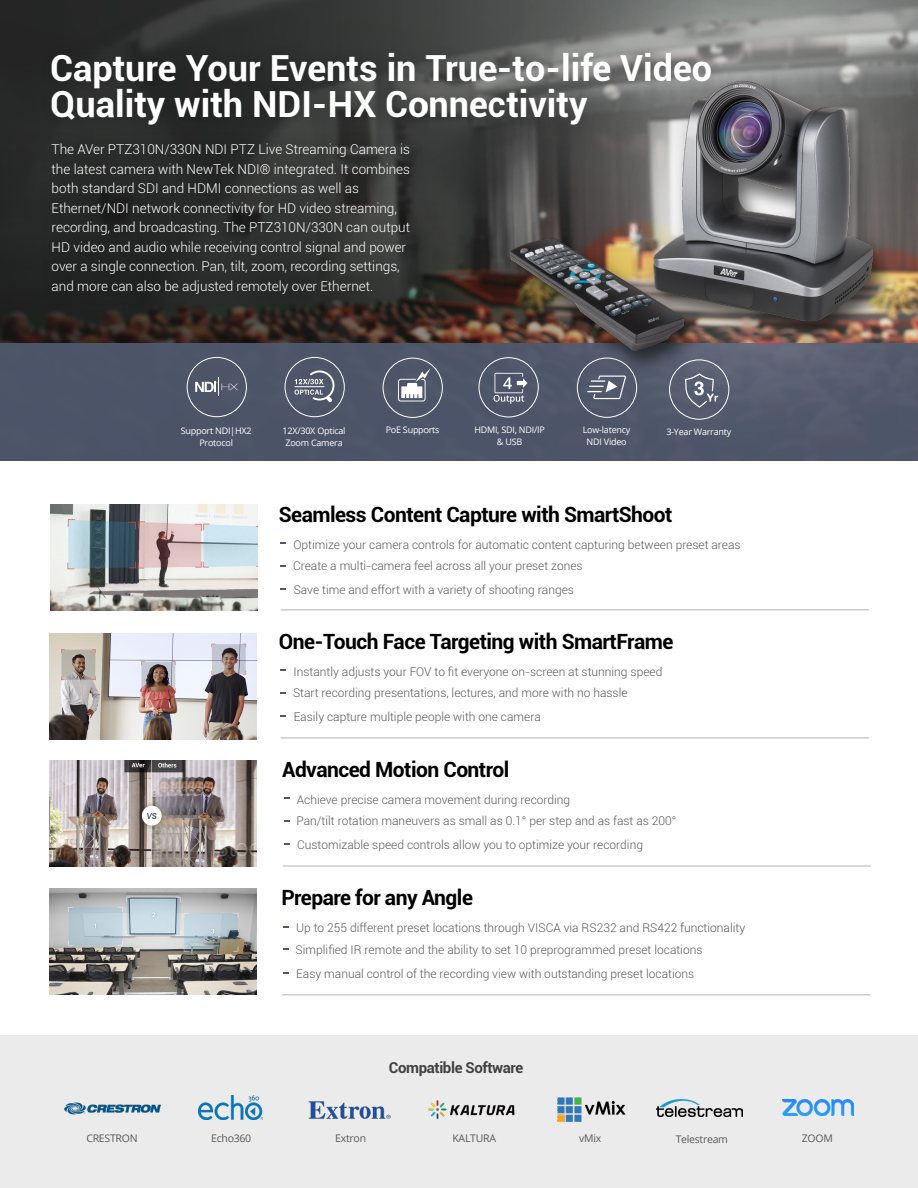
<style>
.page{position:relative;width:918px;height:1188px;background:#fff}
.page>*{position:absolute;margin:0;border:0;box-sizing:border-box;transform-origin:0 0}
.t1{font:700 36px/36px "Roboto";color:#fff}
.t2{font:700 21px "Roboto";letter-spacing:-.025em;color:#000}
.t3{font:700 15px "Roboto";letter-spacing:-.025em;color:#414042}
.t4{font:300 13.5px/19.5px "Roboto";color:#fff}
.t5{font:300 12px/21.8px "Roboto";color:#58595b}
.t6{font:10.5px "Open Sans";letter-spacing:-.025em;color:#58595b}
.t7{font:9px/12px "Open Sans";letter-spacing:-.025em;color:#fff;text-align:center}
</style>
<div class="page">
<div style="left:0;top:1035px;width:918px;height:153px;background:#ebebeb"></div>
<img style="left:0;top:0;width:426px;height:343px">
<img style="left:30px;top:122px;width:396px;height:221px">
<img style="left:33px;top:33px;width:393px;height:152px">
<div style="left:0;top:343px;width:918px;height:118px;background:#4f586d"></div>
<div style="left:285px;top:357px;width:60px;height:60px;border:1px solid #fff;border-radius:50%"></div>
<div style="left:383px;top:358px;width:60px;height:60px;border:1px solid #fff;border-radius:50%"></div>
<hr style="left:294px;top:386px;width:31px;height:1px;background:#fff">
<svg style="left:295px;top:370px;width:39px;height:32px"></svg>
<div style="left:187px;top:357px;width:60px;height:60px;border:1px solid #fff;border-radius:50%"></div>
<svg style="left:398px;top:371px;width:28px;height:31px"></svg>
<svg style="left:195px;top:377px;width:43px;height:19px"></svg>
<img style="left:199px;top:1095px;width:64px;height:24px">
<img style="left:65px;top:1102px;width:96px;height:13px">
<img style="left:308px;top:1101px;width:83px;height:18px">
<img style="left:429px;top:1100px;width:86px;height:20px">
<img style="left:557px;top:1097px;width:69px;height:25px">
<img style="left:783px;top:1099px;width:70px;height:16px">
<img style="left:657px;top:1099px;width:85px;height:17px">
<img style="left:426px;top:0;width:492px;height:420px">
<img style="left:494px;top:70px;width:407px;height:314px">
<img style="left:511px;top:82px;width:362px;height:268px">
<img style="left:51px;top:504px;width:206px;height:106px">
<img style="left:49px;top:633px;width:207px;height:106px">
<img style="left:50px;top:760px;width:206px;height:106px">
<img style="left:50px;top:889px;width:206px;height:106px">
<hr style="left:281px;top:610px;width:588px;height:1px;background:#b4b5b5">
<hr style="left:281px;top:738px;width:588px;height:1px;background:#b4b5b5">
<hr style="left:283px;top:866px;width:588px;height:1px;background:#b4b5b5">
<hr style="left:282px;top:995px;width:588px;height:1px;background:#b4b5b5">
<h1 class="t1" style="left:50px;top:48px;width:664px">Capture Your Events in True-to-life Video<br>Quality with NDI-HX Connectivity</h1>
<p class="t4" style="left:52px;top:139px;width:360px">The AVer PTZ310N/330N NDI PTZ Live Streaming Camera is the latest camera with NewTek NDI® integrated. It combines both standard SDI and HDMI connections as well as Ethernet/NDI network connectivity for HD video streaming, recording, and broadcasting. The PTZ310N/330N can output HD video and audio while receiving control signal and power over a single connection. Pan, tilt, zoom, recording settings, and more can also be adjusted remotely over Ethernet.</p>
<p class="t7" style="left:283px;top:424px;width:65px">12X/30X Optical<br>Zoom Camera</p>
<p class="t7" style="left:386px;top:423px;width:55px">PoE Supports</p>
<p class="t7" style="left:474px;top:423px;width:72px">HDMI, SDI, NDI/IP &amp; USB</p>
<p class="t7" style="left:583px;top:423px;width:49px">Low-latency<br>NDI Video</p>
<p class="t7" style="left:181px;top:424px;width:72px">Support NDI|HX2</p>
<p class="t7" style="left:666px;top:425px;width:66px">3-Year Warranty</p>
<p class="t7" style="left:199px;top:436px;width:35px">Protocol</p>
<h2 class="t2" style="left:279px;top:500px;width:395px">Seamless Content Capture with SmartShoot</h2>
<p class="t5" style="left:293px;top:533px;width:449px">Optimize your camera controls for automatic content capturing between preset areas<br>Create a multi-camera feel across all your preset zones</p>
<p class="t5" style="left:294px;top:579px;width:282px">Save time and effort with a variety of shooting ranges</p>
<h2 class="t2" style="left:279px;top:627px;width:396px">One-Touch Face Targeting with SmartFrame</h2>
<p class="t5" style="left:293px;top:660px;width:371px">Instantly adjusts your FOV to fit everyone on-screen at stunning speed<br>Start recording presentations, lectures, and more with no hassle</p>
<p class="t5" style="left:294px;top:706px;width:249px">Easily capture multiple people with one camera</p>
<h2 class="t2" style="left:282px;top:755px;width:229px">Advanced Motion Control</h2>
<p class="t5" style="left:296px;top:788px;width:382px">Achieve precise camera movement during recording<br>Pan/tilt rotation maneuvers as small as 0.1° per step and as fast as 200°</p>
<p class="t5" style="left:297px;top:834px;width:347px">Customizable speed controls allow you to optimize your recording</p>
<h2 class="t2" style="left:281px;top:883px;width:193px">Prepare for any Angle</h2>
<p class="t5" style="left:296px;top:917px;width:451px">Up to 255 different preset locations through VISCA via RS232 and RS422 functionality<br>Simplified IR remote and the ability to set 10 preprogrammed preset locations</p>
<p class="t5" style="left:296px;top:962px;width:400px">Easy manual control of the recording view with outstanding preset locations</p>
<p class="t3" style="left:389px;top:1057px;width:136px">Compatible Software</p>
<p class="t6" style="left:86px;top:1131px;width:53px">CRESTRON</p>
<p class="t6" style="left:211px;top:1131px;width:42px">Echo360</p>
<p class="t6" style="left:335px;top:1131px;width:32px">Extron</p>
<p class="t6" style="left:452px;top:1131px;width:45px">KALTURA</p>
<p class="t6" style="left:579px;top:1131px;width:24px">vMix</p>
<p class="t6" style="left:676px;top:1132px;width:54px">Telestream</p>
<p class="t6" style="left:802px;top:1131px;width:33px">ZOOM</p>
</div>
